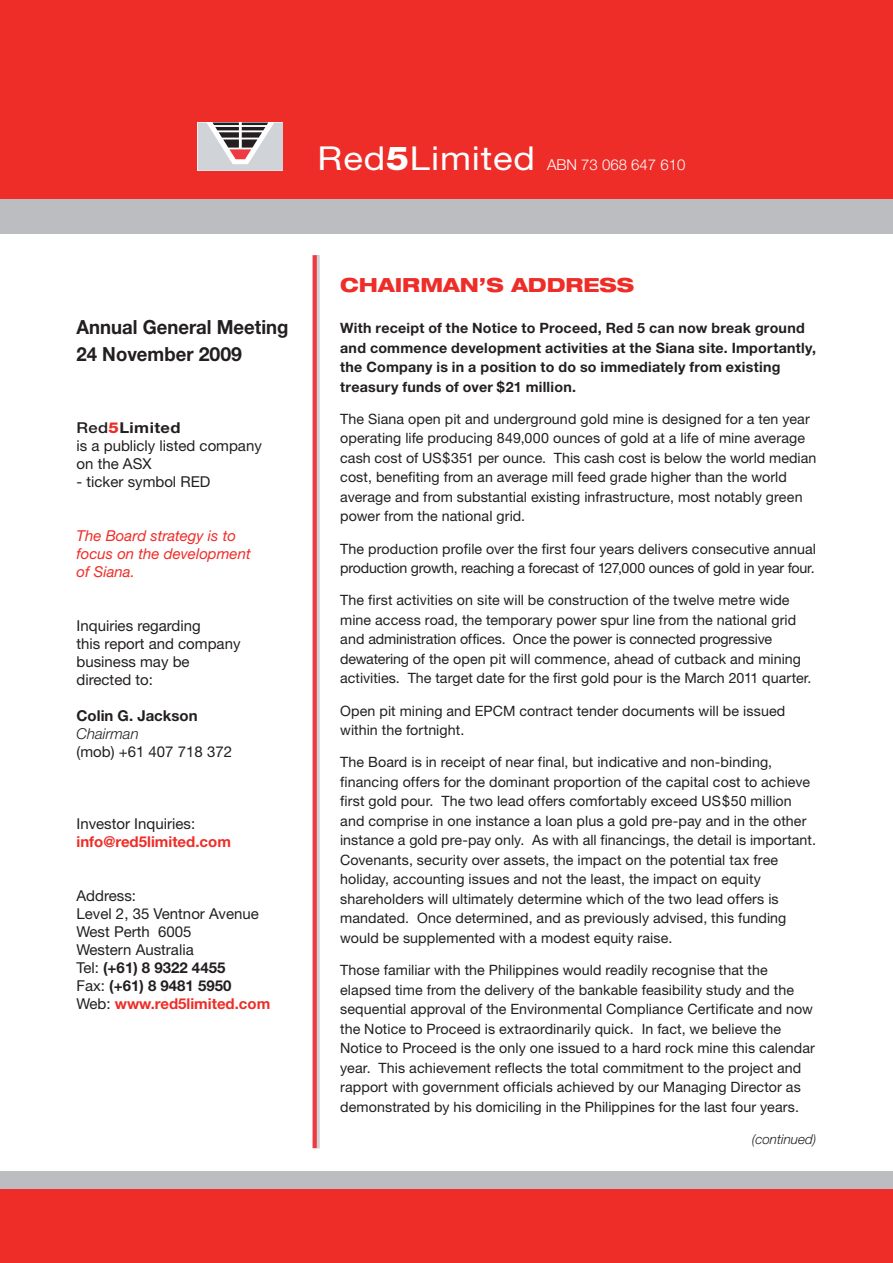
<style>
.page{position:relative;width:893px;height:1263px;background:#fff}
.page>*{position:absolute;margin:0;border:0;box-sizing:border-box;transform-origin:0 0}
.t1{font:700 19.5px/27px "Helvetica Neue";color:#231f20;scale:.95 1}
.t2{font:800 expanded 19.5px "Helvetica Neue";color:#ee2d28}
.t3{font:15px/18px "Helvetica Neue";color:#231f20}
.t4{font:italic 15px/18px "Helvetica Neue";color:#ee2d28}
.t5{font:300 15px "Helvetica Neue";color:#fff}
.t6{font:700 15px "Helvetica Neue";color:#ee2d28}
.t7{font:700 15px "Helvetica Neue";color:#231f20}
.t8{font:italic 300 15px "Helvetica Neue";color:#231f20}
.t9{font:14.25px/19.5px "Helvetica Neue";letter-spacing:.005em;color:#231f20}
.t10{font:700 14.25px/19.5px "Helvetica Neue";letter-spacing:.015em;color:#231f20}
.t11{font:italic 300 13.5px "Helvetica Neue";color:#231f20}
.s1{font-weight:400;font-size:33px}
.s2{font-weight:800;font-size:33px}
.s3{font-weight:500}
.s4{font-weight:800;color:#ee2d28}
.s5{font-weight:700}
.s6{font-weight:700;color:#ee2d28}
</style>
<div class="page">
<div style="left:0;top:0;width:893px;height:209px;background:#ee2d28"></div>
<div style="left:0;top:200px;width:893px;height:34px;background:#bcbdc0"></div>
<div style="left:0;top:1171px;width:893px;height:92px;background:#ee2d28"></div>
<div style="left:0;top:1171px;width:893px;height:17px;background:#bcbdc0"></div>
<svg style="left:198px;top:123px;width:85px;height:48px;background:#beb9bc"></svg>
<svg style="left:313px;top:255px;width:4px;height:893px;background:#ec4148"></svg>
<hr style="left:317px;top:255px;width:3px;height:893px;background:#d0d4d8">
<p class="t5" style="left:318px;top:156px;width:369px"><span class="s1">Red</span><span class="s2">5</span><span class="s1">Limited</span> ABN 73 068 647 610</p>
<h1 class="t1" style="left:77px;top:313px;width:225px">Annual General Meeting<br>24 November 2009</h1>
<p class="t3" style="left:77px;top:419px;width:187px"><span class="s3">Red</span><span class="s4">5</span><span class="s5">Limited<br></span>is a publicly listed company on the ASX</p>
<p class="t3" style="left:77px;top:473px;width:135px">- ticker symbol RED</p>
<p class="t4" style="left:77px;top:527px;width:176px">The Board strategy is to focus on the development of Siana.</p>
<p class="t3" style="left:77px;top:617px;width:165px">Inquiries regarding<br>this report and company business may be directed to:</p>
<p class="t7" style="left:77px;top:707px;width:123px">Colin G. Jackson</p>
<p class="t8" style="left:77px;top:725px;width:64px">Chairman</p>
<p class="t3" style="left:77px;top:743px;width:157px">(mob) +61 407 718 372</p>
<p class="t3" style="left:77px;top:815px;width:120px">Investor Inquiries:</p>
<p class="t6" style="left:77px;top:833px;width:156px">info@red5limited.com</p>
<p class="t3" style="left:77px;top:887px;width:195px">Address:<br>Level 2, 35 Ventnor Avenue<br>West Perth 6005<br>Western Australia<br>Tel: <span class="s5">(+61) 8 9322 4455<br></span>Fax: <span class="s5">(+61) 8 9481 5950<br></span>Web: <span class="s6">www.red5limited.com</span></p>
<h1 class="t2" style="left:340px;top:273px;width:295px">CHAIRMAN’S ADDRESS</h1>
<p class="t10" style="left:340px;top:318px;width:477px">With receipt of the Notice to Proceed, Red 5 can now break ground and commence development activities at the Siana site. Importantly, the Company is in a position to do so immediately from existing treasury funds of over $21 million.</p>
<p class="t9" style="left:340px;top:409px;width:478px">The Siana open pit and underground gold mine is designed for a ten year operating life producing 849,000 ounces of gold at a life of mine average cash cost of US$351 per ounce. This cash cost is below the world median cost, benefiting from an average mill feed grade higher than the world average and from substantial existing infrastructure, most notably green power from the national grid.</p>
<p class="t9" style="left:340px;top:539px;width:477px">The production profile over the first four years delivers consecutive annual production growth, reaching a forecast of 127,000 ounces of gold in year four.</p>
<p class="t9" style="left:340px;top:590px;width:473px">The first activities on site will be construction of the twelve metre wide mine access road, the temporary power spur line from the national grid and administration offices. Once the power is connected progressive dewatering of the open pit will commence, ahead of cutback and mining activities. The target date for the first gold pour is the March 2011 quarter.</p>
<p class="t9" style="left:340px;top:701px;width:447px">Open pit mining and EPCM contract tender documents will be issued within the fortnight.</p>
<p class="t9" style="left:340px;top:752px;width:477px">The Board is in receipt of near final, but indicative and non-binding, financing offers for the dominant proportion of the capital cost to achieve first gold pour. The two lead offers comfortably exceed US$50 million and comprise in one instance a loan plus a gold pre-pay and in the other instance a gold pre-pay only. As with all financings, the detail is important.<br>Covenants, security over assets, the impact on the potential tax free holiday, accounting issues and not the least, the impact on equity shareholders will ultimately determine which of the two lead offers is mandated. Once determined, and as previously advised, this funding would be supplemented with a modest equity raise.</p>
<p class="t9" style="left:340px;top:960px;width:476px">Those familiar with the Philippines would readily recognise that the elapsed time from the delivery of the bankable feasibility study and the sequential approval of the Environmental Compliance Certificate and now the Notice to Proceed is extraordinarily quick. In fact, we believe the Notice to Proceed is the only one issued to a hard rock mine this calendar year. This achievement reflects the total commitment to the project and rapport with government officials achieved by our Managing Director as demonstrated by his domiciling in the Philippines for the last four years.</p>
<p class="t11" style="left:752px;top:1131px;width:66px">(continued)</p>
</div>
